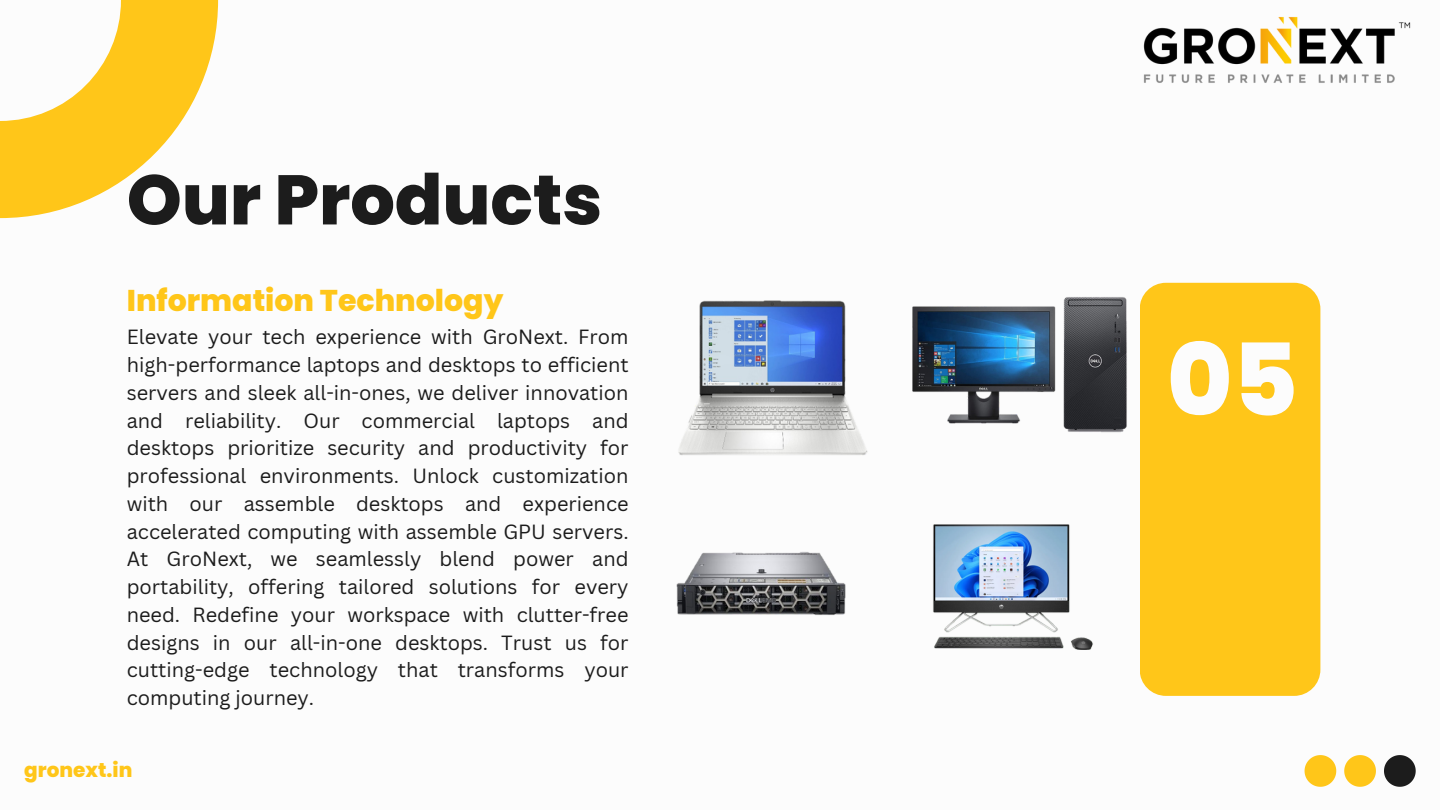
<style>
.page{position:relative;width:1440px;height:810px;background:#fff}
.page>*{position:absolute;margin:0;border:0;box-sizing:border-box;transform-origin:0 0}
.t1{font:800 100px "Poppins";color:#fcfcfc}
.t2{font:800 70px "Poppins";color:#1c1c1c}
.t3{font:800 30px "Poppins";color:#ffc619}
.t4{font:20px/27.8px "Canva Sans";color:#1c1c1c;text-align:justify}
.t5{font:800 20px "Poppins";color:#ffc619}
</style>
<div class="page">
<svg style="left:0;top:0;width:218px;height:218px;fill:#ffc619"></svg>
<div style="left:1140px;top:283px;width:180px;height:413px;background:#ffc619;border-radius:26px"></div>
<svg style="left:1384px;top:755px;width:32px;height:32px"></svg>
<svg style="left:1344px;top:755px;width:32px;height:32px"></svg>
<svg style="left:1305px;top:755px;width:31px;height:32px"></svg>
<img style="left:678px;top:300px;width:190px;height:156px">
<img style="left:912px;top:291px;width:235px;height:142px">
<img style="left:676px;top:551px;width:170px;height:65px">
<img style="left:933px;top:525px;width:160px;height:125px">
<img style="left:1143px;top:17px;width:268px;height:66px">
<p class="t2" style="left:127px;top:151px;width:477px">Our Products</p>
<p class="t3" style="left:127px;top:280px;width:378px">Information Technology</p>
<p class="t4" style="left:127px;top:323px;width:503px">Elevate your tech experience with GroNext. From high-performance laptops and desktops to efficient servers and sleek all-in-ones, we deliver innovation and reliability. Our commercial laptops and desktops prioritize security and productivity for professional environments. Unlock customization with our assemble desktops and experience accelerated computing with assemble GPU servers.<br>At GroNext, we seamlessly blend power and portability, offering tailored solutions for every need. Redefine your workspace with clutter-free designs in our all-in-one desktops. Trust us for cutting-edge technology that transforms your computing journey.</p>
<p class="t5" style="left:24px;top:756px;width:110px">gronext.in</p>
<p class="t1" style="left:1167px;top:311px;width:133px">05</p>
</div>
